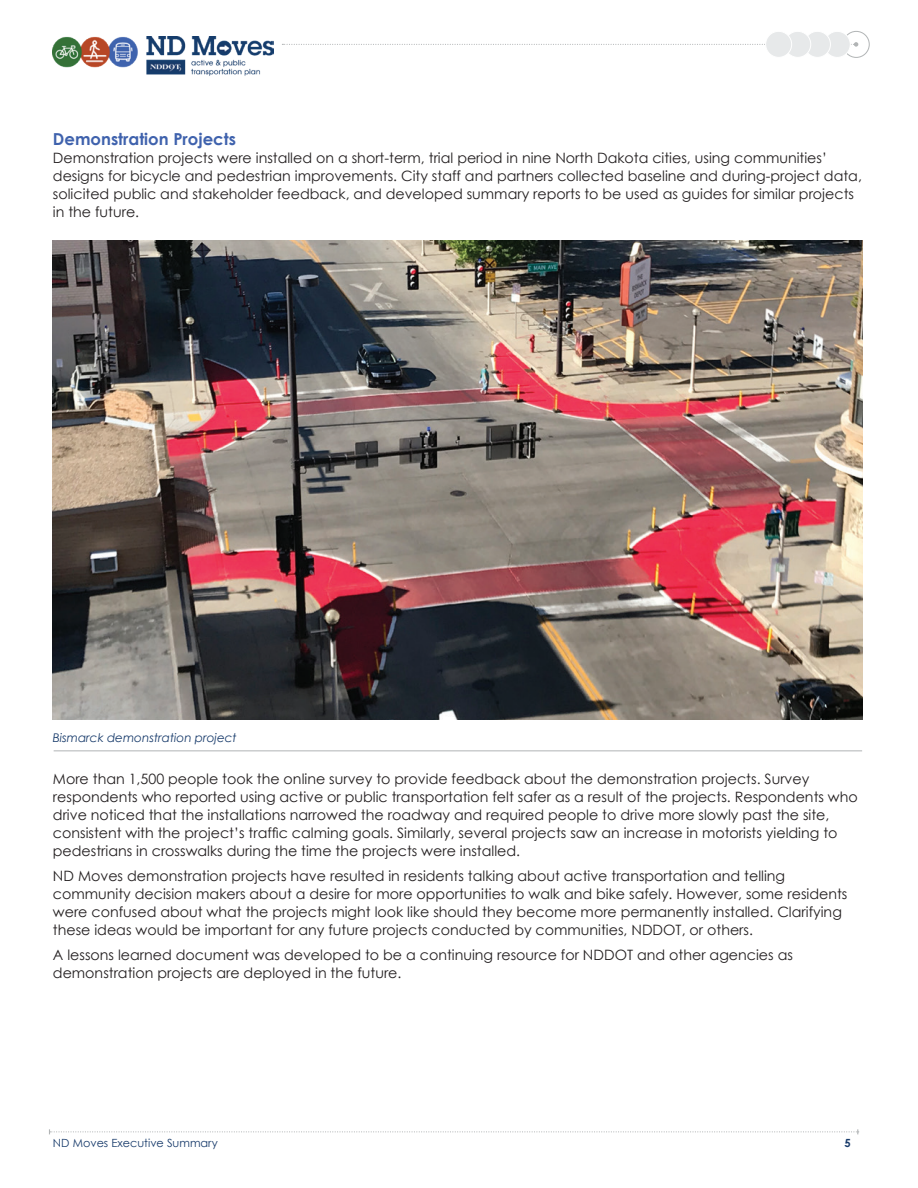
<style>
.page{position:relative;width:918px;height:1188px;background:#fff}
.page>*{position:absolute;margin:0;border:0;box-sizing:border-box;transform-origin:0 0}
.t1{font:700 16.5px "Century Gothic";color:#3f62ad}
.t2{font:14.25px/18px "Century Gothic";color:#231f20}
.t3{font:italic 12px "Century Gothic";color:#183b6b}
.t4{font:11.25px "Century Gothic";color:#183b6b}
.t5{font:700 11.25px "Century Gothic";color:#183b6b}
</style>
<div class="page">
<img style="left:53px;top:37px;width:221px;height:39px">
<div style="left:843px;top:31px;width:27px;height:27px;border:1px solid #b1b4b5;border-radius:50%"></div>
<svg style="left:282px;top:42px;width:576px;height:5px"></svg>
<svg style="left:49px;top:1129px;width:810px;height:5px"></svg>
<div style="left:824px;top:31px;width:26px;height:26px;background:#e7e9ea;border-radius:50%"></div>
<div style="left:824px;top:31px;width:27px;height:27px;border:1px solid #fff;border-radius:50%"></div>
<div style="left:804px;top:31px;width:26px;height:26px;background:#e7e9ea;border-radius:50%"></div>
<div style="left:804px;top:31px;width:27px;height:27px;border:1px solid #fff;border-radius:50%"></div>
<div style="left:785px;top:31px;width:26px;height:26px;background:#e7e9ea;border-radius:50%"></div>
<div style="left:784px;top:31px;width:27px;height:27px;border:1px solid #fff;border-radius:50%"></div>
<div style="left:766px;top:31px;width:26px;height:26px;background:#e7e9ea;border-radius:50%"></div>
<div style="left:765px;top:31px;width:27px;height:27px;border:1px solid #fff;border-radius:50%"></div>
<img style="left:53px;top:240px;width:810px;height:480px">
<hr style="left:54px;top:750px;width:808px;height:1px;background:#b1b4b5">
<p class="t1" style="left:53px;top:127px;width:185px">Demonstration Projects</p>
<p class="t2" style="left:53px;top:149px;width:811px">Demonstration projects were installed on a short-term, trial period in nine North Dakota cities, using communities’ designs for bicycle and pedestrian improvements. City staff and partners collected baseline and during-project data, solicited public and stakeholder feedback, and developed summary reports to be used as guides for similar projects in the future.</p>
<p class="t3" style="left:53px;top:729px;width:185px">Bismarck demonstration project</p>
<p class="t2" style="left:53px;top:770px;width:806px">More than 1,500 people took the online survey to provide feedback about the demonstration projects. Survey respondents who reported using active or public transportation felt safer as a result of the projects. Respondents who drive noticed that the installations narrowed the roadway and required people to drive more slowly past the site, consistent with the project’s traffic calming goals. Similarly, several projects saw an increase in motorists yielding to pedestrians in crosswalks during the time the projects were installed.</p>
<p class="t2" style="left:53px;top:867px;width:796px">ND Moves demonstration projects have resulted in residents talking about active transportation and telling community decision makers about a desire for more opportunities to walk and bike safely. However, some residents were confused about what the projects might look like should they become more permanently installed. Clarifying these ideas would be important for any future projects conducted by communities, NDDOT, or others.</p>
<p class="t2" style="left:53px;top:945px;width:742px">A lessons learned document was developed to be a continuing resource for NDDOT and other agencies as demonstration projects are deployed in the future.</p>
<p class="t4" style="left:53px;top:1136px;width:166px">ND Moves Executive Summary</p>
<p class="t5" style="left:845px;top:1135px;width:8px">5</p>
</div>
